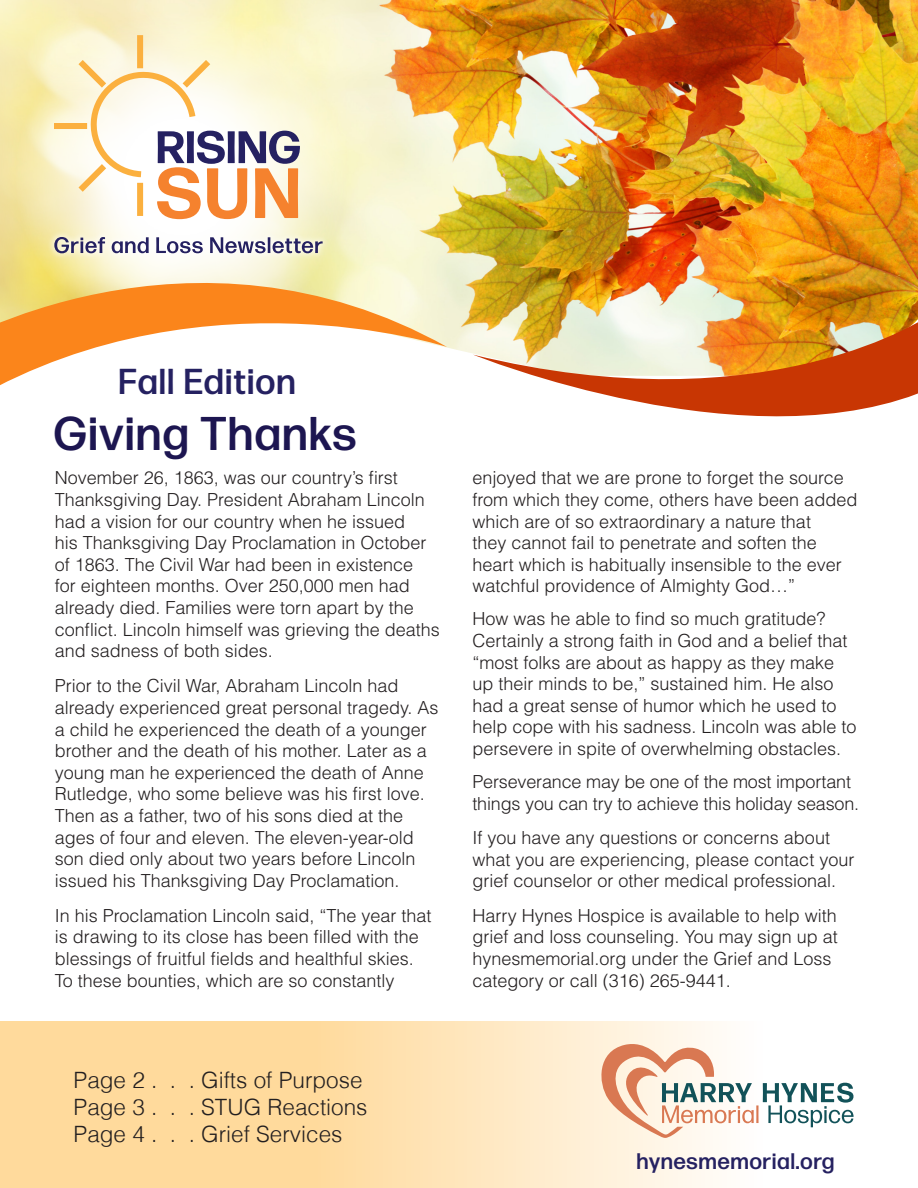
<style>
.page{position:relative;width:918px;height:1188px;background:#fff}
.page>*{position:absolute;margin:0;border:0;box-sizing:border-box;transform-origin:0 0}
.t1{font:500 47.25px "Forma DJR Display";letter-spacing:.05em;color:#1d1651}
.t2{font:500 36px "Forma DJR Display";letter-spacing:.05em;color:#252161}
.t3{font:300 22.5px "Helvetica";color:#231f20}
.t4{font:500 22.5px "Forma DJR Display";letter-spacing:.05em;color:#252161}
.t5{font:300 18px/21.6px "Helvetica LT Std";color:#231f20}
</style>
<div class="page">
<svg style="left:0;top:1022px;width:848px;height:166px;background:#fee4b8"></svg>
<img style="left:0;top:0;width:918px;height:315px">
<div style="left:14px;top:9px;width:334px;height:335px;background:#fff;opacity:.75"></div>
<svg style="left:48px;top:29px;width:252px;height:174px"></svg>
<svg style="left:597px;top:1040px;width:157px;height:98px"></svg>
<hr style="left:756px;top:1105px;width:3px;height:18px;background:#d97852">
<svg style="left:763px;top:1083px;width:91px;height:44px"></svg>
<svg style="left:447px;top:305px;width:305px;height:49px;background:#e8deac"></svg>
<svg style="left:0;top:203px;width:447px;height:183px"></svg>
<svg style="left:473px;top:315px;width:445px;height:102px"></svg>
<p class="t2" style="left:119px;top:360px;width:178px">Fall Edition</p>
<p class="t1" style="left:54px;top:405px;width:304px">Giving Thanks</p>
<p class="t5" style="left:55px;top:467px;width:387px">November 26, 1863, was our country’s first Thanksgiving Day. President Abraham Lincoln had a vision for our country when he issued<br>his Thanksgiving Day Proclamation in October of 1863. The Civil War had been in existence<br>for eighteen months. Over 250,000 men had already died. Families were torn apart by the conflict. Lincoln himself was grieving the deaths and sadness of both sides.</p>
<p class="t5" style="left:55px;top:675px;width:385px">Prior to the Civil War, Abraham Lincoln had already experienced great personal tragedy. As a child he experienced the death of a younger brother and the death of his mother. Later as a young man he experienced the death of Anne Rutledge, who some believe was his first love.<br>Then as a father, two of his sons died at the ages of four and eleven. The eleven-year-old son died only about two years before Lincoln issued his Thanksgiving Day Proclamation.</p>
<p class="t5" style="left:55px;top:904px;width:378px">In his Proclamation Lincoln said, “The year that is drawing to its close has been filled with the blessings of fruitful fields and healthful skies.<br>To these bounties, which are so constantly</p>
<p class="t3" style="left:74px;top:1066px;width:290px">Page 2 . . . Gifts of Purpose</p>
<p class="t3" style="left:74px;top:1093px;width:295px">Page 3 . . . STUG Reactions</p>
<p class="t3" style="left:74px;top:1120px;width:270px">Page 4 . . . Grief Services</p>
<p class="t5" style="left:472px;top:467px;width:386px">enjoyed that we are prone to forget the source from which they come, others have been added which are of so extraordinary a nature that<br>they cannot fail to penetrate and soften the heart which is habitually insensible to the ever watchful providence of Almighty God…”</p>
<p class="t5" style="left:472px;top:608px;width:386px">How was he able to find so much gratitude?<br>Certainly a strong faith in God and a belief that “most folks are about as happy as they make up their minds to be,” sustained him. He also had a great sense of humor which he used to help cope with his sadness. Lincoln was able to persevere in spite of overwhelming obstacles.</p>
<p class="t5" style="left:472px;top:771px;width:388px">Perseverance may be one of the most important things you can try to achieve this holiday season.</p>
<p class="t5" style="left:472px;top:827px;width:383px">If you have any questions or concerns about what you are experiencing, please contact your grief counselor or other medical professional.</p>
<p class="t5" style="left:472px;top:904px;width:367px">Harry Hynes Hospice is available to help with grief and loss counseling. You may sign up at hynesmemorial.org under the Grief and Loss category or call (316) 265-9441.</p>
<p class="t4" style="left:637px;top:1147px;width:199px">hynesmemorial.org</p>
</div>
